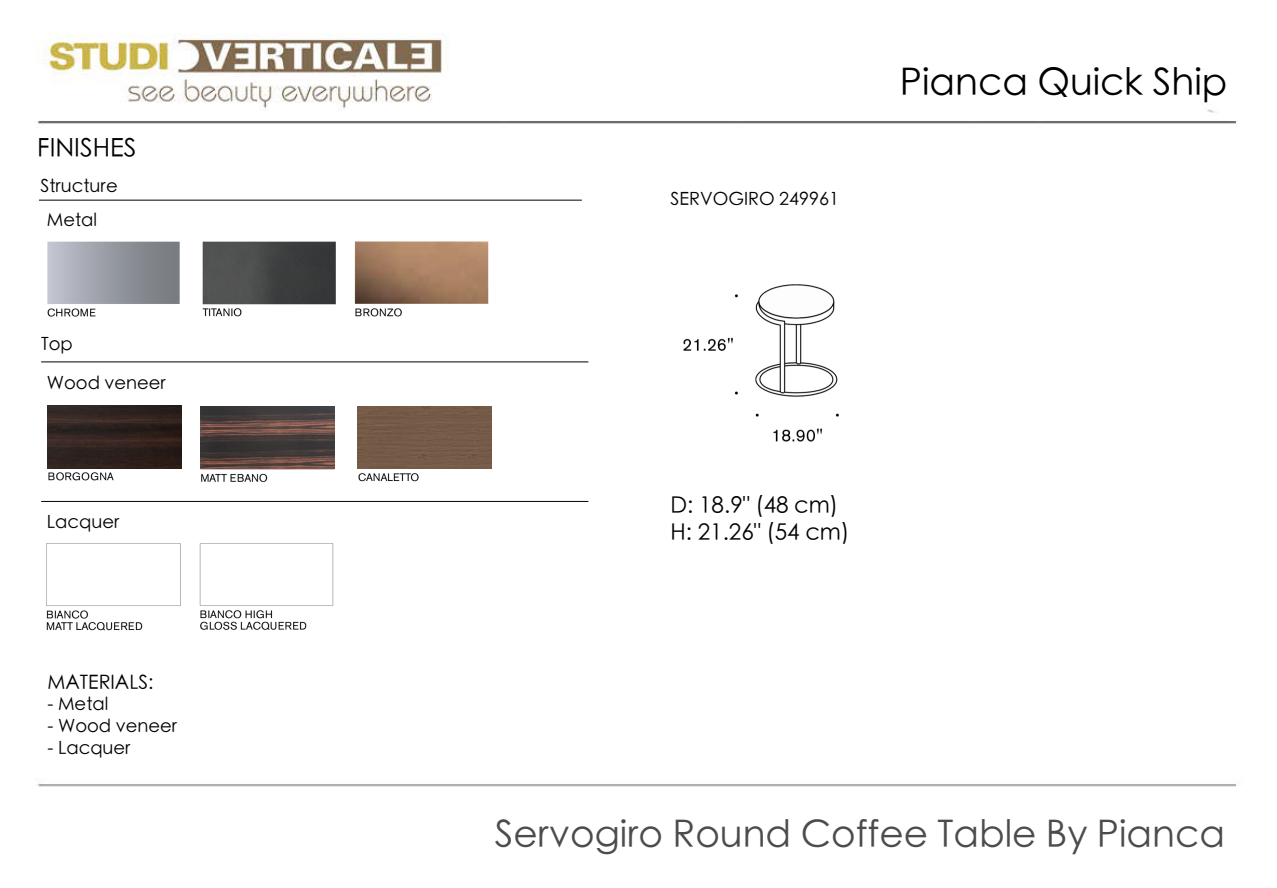
<style>
.page{position:relative;width:1277px;height:888px;background:#fff}
.page>*{position:absolute;margin:0;border:0;box-sizing:border-box;transform-origin:0 0}
.t1{font:300 37.5px "ST Heiti SC";color:#4c4c4c}
.t2{font:300 37.5px "ST Heiti SC";color:#000}
.t3{font:300 25.5px "ST Heiti SC";color:#000}
.t4{font:300 22.5px/27px "ST Heiti SC";color:#000}
.t5{font:300 19.5px "ST Heiti SC";color:#000}
.t6{font:300 18px/33.2px "ST Heiti SC";color:#000}
</style>
<div class="page">
<img style="left:35px;top:34px;width:1201px;height:753px">
<hr style="left:39px;top:200px;width:543px;height:1px;background:#000">
<div style="left:37px;top:326px;width:577px;height:99px;background:#fff"></div>
<hr style="left:41px;top:361px;width:547px;height:1px;background:#000">
<img style="left:353px;top:425px;width:142px;height:60px">
<img style="left:195px;top:406px;width:142px;height:82px">
<img style="left:43px;top:237px;width:142px;height:85px">
<img style="left:198px;top:237px;width:139px;height:85px">
<img style="left:352px;top:237px;width:139px;height:89px">
<img style="left:197px;top:540px;width:142px;height:92px">
<img style="left:41px;top:539px;width:142px;height:94px">
<img style="left:661px;top:262px;width:197px;height:200px">
<img style="left:45px;top:405px;width:140px;height:84px">
<hr style="left:41px;top:501px;width:547px;height:1px;background:#000">
<img style="left:201px;top:406px;width:133px;height:63px">
<img style="left:48px;top:405px;width:133px;height:63px">
<div style="left:357px;top:406px;width:135px;height:63px;background:#755a47"></div>
<h2 class="t3" style="left:37px;top:127px;width:101px">FINISHES</h2>
<p class="t6" style="left:47px;top:168px;width:72px;text-indent:-6px">Structure<br>Metal</p>
<p class="t6" style="left:41px;top:326px;width:33px">Top</p>
<p class="t6" style="left:47px;top:365px;width:121px">Wood veneer</p>
<p class="t6" style="left:47px;top:365px;width:52px">Metal</p>
<p class="t6" style="left:47px;top:504px;width:74px">Lacquer</p>
<p class="t5" style="left:48px;top:665px;width:107px">MATERIALS:</p>
<p class="t6" style="left:48px;top:686px;width:62px">- Metal</p>
<p class="t6" style="left:48px;top:708px;width:131px">- Wood veneer</p>
<p class="t6" style="left:48px;top:729px;width:85px">- Lacquer</p>
<p class="t6" style="left:670px;top:181px;width:170px">SERVOGIRO 249961</p>
<h1 class="t2" style="left:900px;top:51px;width:329px">Pianca Quick Ship</h1>
<p class="t4" style="left:670px;top:490px;width:180px">D: 18.9" (48 cm)<br>H: 21.26" (54 cm)</p>
<h1 class="t1" style="left:495px;top:802px;width:731px">Servogiro Round Coffee Table By Pianca</h1>
</div>
